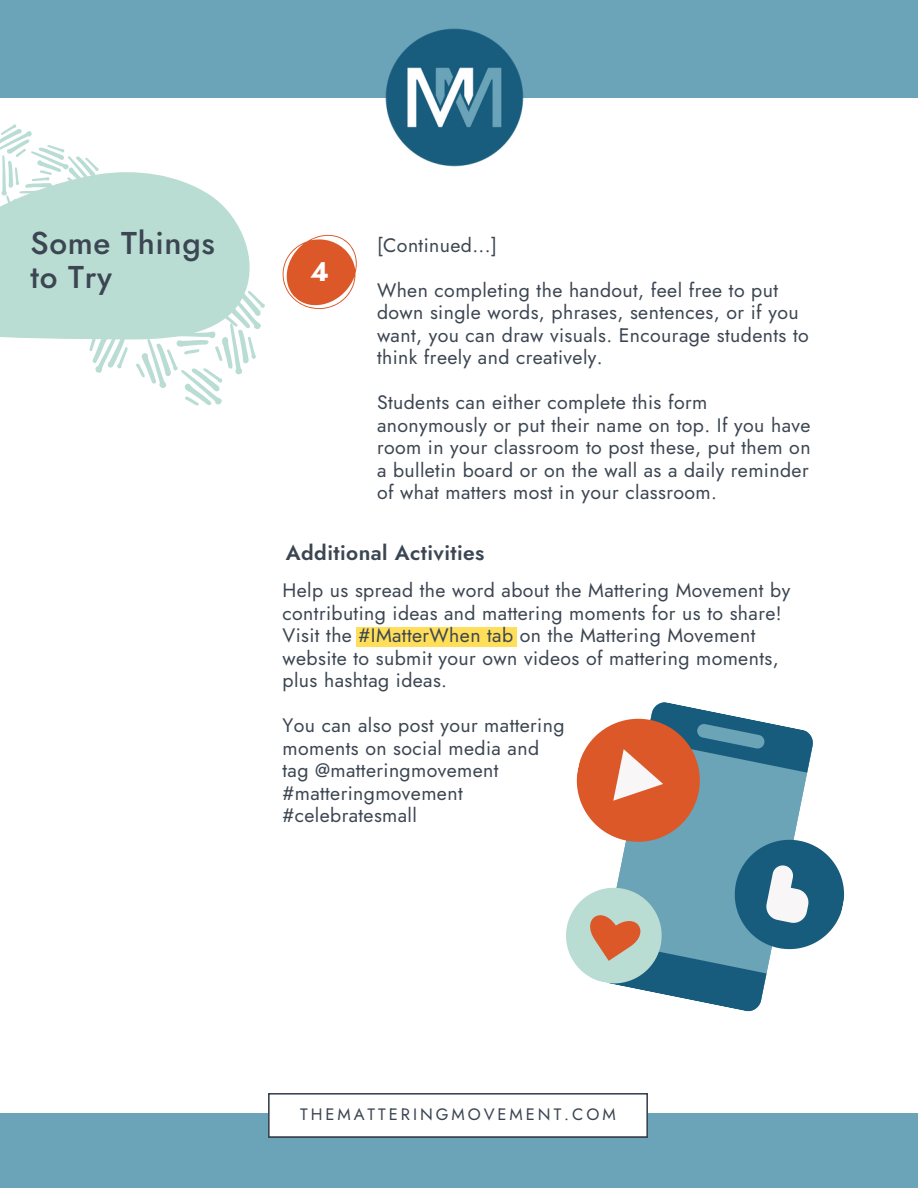
<style>
.page{position:relative;width:918px;height:1188px;background:#fff}
.page>*{position:absolute;margin:0;border:0;box-sizing:border-box;transform-origin:0 0}
.t1{font:500 31.5px "Jost";letter-spacing:.02em;color:#3c4652}
.t2{font:700 27px "Jost";color:#fff}
.t3{font:600 21px "Jost";letter-spacing:.02em;color:#3c4652}
.t4{font:19.5px/22.5px "Jost";letter-spacing:.02em;color:#3c4652}
.t5{font:16.5px "Jost";letter-spacing:.18em;color:#3c4652}
</style>
<div class="page">
<div style="left:0;top:1113px;width:918px;height:75px;background:#6ba3b8"></div>
<svg style="left:269px;top:1093px;width:379px;height:44px"></svg>
<div style="left:0;top:0;width:918px;height:98px;background:#6ba3b8"></div>
<img style="left:385px;top:28px;width:139px;height:139px">
<svg style="left:0;top:124px;width:265px;height:282px"></svg>
<svg style="left:283px;top:235px;width:74px;height:74px"></svg>
<div style="left:356px;top:627px;width:161px;height:20px;background:#ffde59"></div>
<svg style="left:566px;top:702px;width:279px;height:310px"></svg>
<p class="t1" style="left:31px;top:220px;width:186px">Some Things</p>
<p class="t1" style="left:31px;top:254px;width:83px">to Try</p>
<p class="t2" style="left:310px;top:252px;width:20px">4</p>
<p class="t4" style="left:377px;top:234px;width:121px">[Continued...]</p>
<p class="t4" style="left:377px;top:279px;width:433px">When completing the handout, feel free to put down single words, phrases, sentences, or if you want, you can draw visuals. Encourage students to think freely and creatively.</p>
<p class="t4" style="left:377px;top:391px;width:435px">Students can either complete this form anonymously or put their name on top. If you have room in your classroom to post these, put them on a bulletin board or on the wall as a daily reminder of what matters most in your classroom.</p>
<p class="t3" style="left:286px;top:537px;width:200px">Additional Activities</p>
<p class="t4" style="left:283px;top:579px;width:509px">Help us spread the word about the Mattering Movement by contributing ideas and mattering moments for us to share!<br>Visit the #IMatterWhen tab on the Mattering Movement website to submit your own videos of mattering moments, plus hashtag ideas.</p>
<p class="t4" style="left:283px;top:714px;width:283px">You can also post your mattering</p>
<p class="t4" style="left:283px;top:737px;width:258px">moments on social media and</p>
<p class="t4" style="left:283px;top:759px;width:217px">tag @matteringmovement</p>
<p class="t4" style="left:283px;top:782px;width:182px">#matteringmovement</p>
<p class="t4" style="left:283px;top:804px;width:136px">#celebratesmall</p>
<p class="t5" style="left:300px;top:1103px;width:317px">THEMATTERINGMOVEMENT.COM</p>
</div>
